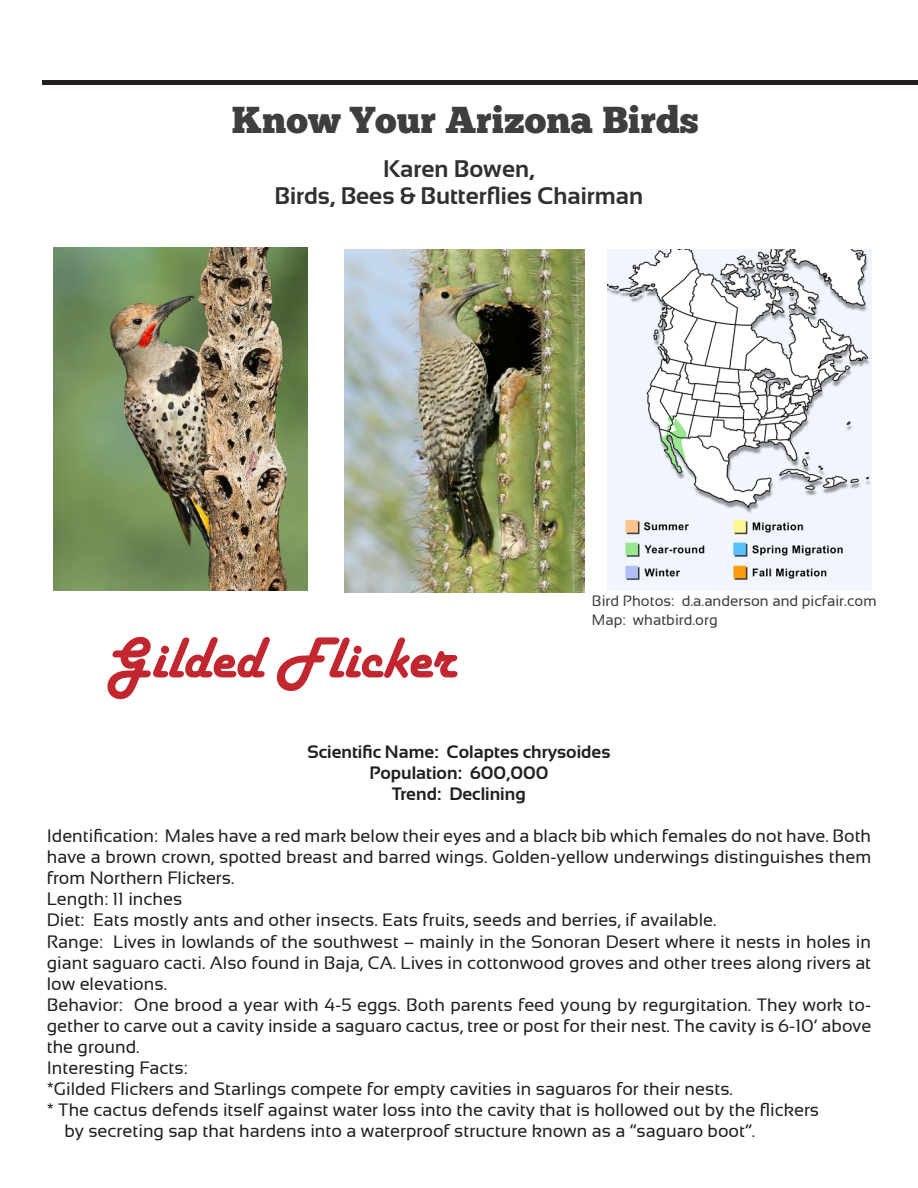
<style>
.page{position:relative;width:918px;height:1188px;background:#fff}
.page>*{position:absolute;margin:0;border:0;box-sizing:border-box;transform-origin:0 0}
.Black_Body_Text{font:60px "Harlow Solid";color:#c2262e}
.Big_Title{font:37.5px "Chunk Five";color:#3e3e3f}
.Black_Body_Text-2{font:700 24px "Sansation";color:#312f30}
.Black_Body_Text-3{font:18px/21px "Sansation";color:#231f20;text-align:justify}
.Black_Body_Text-4{font:700 18px "Sansation";color:#231f20}
.t1{font:15px "Sansation";color:#3e3e3f}
</style>
<div class="page">
<hr style="left:43px;top:81px;width:875px;height:4px;background:#231f20">
<img style="left:53px;top:247px;width:254px;height:344px">
<img style="left:608px;top:249px;width:263px;height:342px">
<img style="left:344px;top:249px;width:240px;height:343px">
<p class="Big_Title" style="left:232px;top:98px;width:469px">Know Your Arizona Birds</p>
<p class="Black_Body_Text-2" style="left:383px;top:155px;width:153px">Karen Bowen,</p>
<p class="Black_Body_Text-2" style="left:275px;top:182px;width:370px">Birds, Bees &amp; Butterflies Chairman</p>
<p class="Black_Body_Text" style="left:105px;top:625px;width:352px">Gilded Flicker</p>
<p class="t1" style="left:592px;top:592px;width:286px">Bird Photos: d.a.anderson and picfair.com</p>
<p class="t1" style="left:592px;top:612px;width:127px">Map: whatbird.org</p>
<p class="Black_Body_Text-4" style="left:308px;top:742px;width:304px">Scientific Name: Colaptes chrysoides</p>
<p class="Black_Body_Text-4" style="left:369px;top:763px;width:181px">Population: 600,000</p>
<p class="Black_Body_Text-4" style="left:392px;top:784px;width:135px">Trend: Declining</p>
<p class="Black_Body_Text-3" style="left:47px;top:826px;width:826px">Identification: Males have a red mark below their eyes and a black bib which females do not have. Both have a brown crown, spotted breast and barred wings. Golden-yellow underwings distinguishes them from Northern Flickers.</p>
<p class="Black_Body_Text-3" style="left:47px;top:889px;width:137px">Length: 11 inches</p>
<p class="Black_Body_Text-3" style="left:47px;top:910px;width:671px">Diet: Eats mostly ants and other insects. Eats fruits, seeds and berries, if available.</p>
<p class="Black_Body_Text-3" style="left:47px;top:931px;width:826px">Range: Lives in lowlands of the southwest – mainly in the Sonoran Desert where it nests in holes in giant saguaro cacti. Also found in Baja, CA. Lives in cottonwood groves and other trees along rivers at low elevations.</p>
<p class="Black_Body_Text-3" style="left:47px;top:994px;width:826px">Behavior: One brood a year with 4-5 eggs. Both parents feed young by regurgitation. They work to&shy;gether to carve out a cavity inside a saguaro cactus, tree or post for their nest. The cavity is 6-10’ above the ground.</p>
<p class="Black_Body_Text-3" style="left:47px;top:1057px;width:142px">Interesting Facts:</p>
<p class="Black_Body_Text-3" style="left:47px;top:1078px;width:688px">*Gilded Flickers and Starlings compete for empty cavities in saguaros for their nests.</p>
<p class="Black_Body_Text-3" style="left:47px;top:1099px;width:774px">* The cactus defends itself against water loss into the cavity that is hollowed out by the flickers</p>
<p class="Black_Body_Text-3" style="left:64px;top:1120px;width:693px">by secreting sap that hardens into a waterproof structure known as a “saguaro boot”.</p>
</div>
